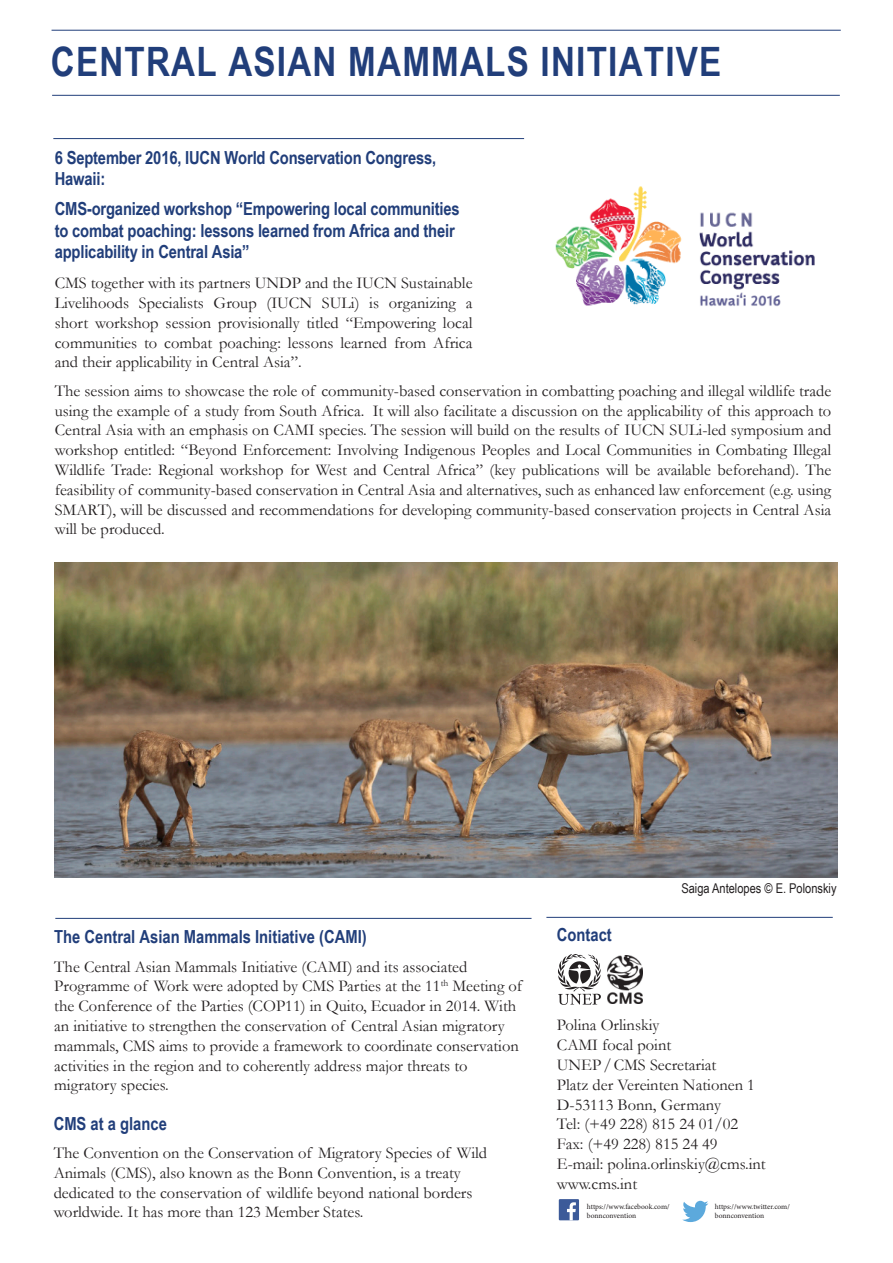
<style>
.page{position:relative;width:893px;height:1263px;background:#fff}
.page>*{position:absolute;margin:0;border:0;box-sizing:border-box;transform-origin:0 0}
.t1{font:700 40.5px "Arial Narrow";letter-spacing:.03em;color:#213e7a}
.t2{font:700 18px/21.6px "Arial Narrow";letter-spacing:-.01em;color:#213e7a}
.t3{font:16.5px/19.8px "Garamond";color:#231f20}
.t4{font:13.5px "Arial Narrow";color:#231f20}
.t5{font:7.5px/9px "Minion Pro";color:#231f20}
</style>
<div class="page">
<hr style="left:53px;top:138px;width:471px;height:1px;background:#213e7a">
<hr style="left:52px;top:30px;width:789px;height:1px;background:#213e7a">
<hr style="left:52px;top:95px;width:788px;height:1px;background:#213e7a">
<img style="left:555px;top:186px;width:260px;height:120px">
<hr style="left:546px;top:917px;width:287px;height:1px;background:#213e7a">
<img style="left:558px;top:955px;width:43px;height:49px">
<img style="left:607px;top:955px;width:35px;height:48px">
<hr style="left:55px;top:918px;width:476px;height:1px;background:#213e7a">
<svg style="left:682px;top:1201px;width:26px;height:21px"></svg>
<div style="left:559px;top:1199px;width:20px;height:21px;background:#3c5a99"></div>
<svg style="left:567px;top:1202px;width:9px;height:18px"></svg>
<img style="left:54px;top:562px;width:783px;height:316px">
<h1 class="t1" style="left:51px;top:31px;width:672px">CENTRAL ASIAN MAMMALS INITIATIVE</h1>
<p class="t2" style="left:55px;top:146px;width:383px">6 September 2016, IUCN World Conservation Congress,<br>Hawaii:</p>
<p class="t2" style="left:55px;top:197px;width:407px">CMS-organized workshop “Empowering local communities to combat poaching: lessons learned from Africa and their applicability in Central Asia”</p>
<p class="t3" style="left:55px;top:273px;width:419px;text-align:justify">CMS together with its partners UNDP and the IUCN Sustainable Livelihoods Specialists Group (IUCN SULi) is organizing a short workshop session provisionally titled “Empowering local communities to combat poaching: lessons learned from Africa and their applicability in Central Asia”.</p>
<p class="t3" style="left:55px;top:380px;width:778px;text-align:justify">The session aims to showcase the role of community-based conservation in combatting poaching and illegal wildlife trade using the example of a study from South Africa. It will also facilitate a discussion on the applicability of this approach to Central Asia with an emphasis on CAMI species. The session will build on the results of IUCN SULi-led symposium and workshop entitled: “Beyond Enforcement: Involving Indigenous Peoples and Local Communities in Combating Illegal Wildlife Trade: Regional workshop for West and Central Africa” (key publications will be available beforehand). The feasibility of community-based conservation in Central Asia and alternatives, such as enhanced law enforcement (e.g. using SMART), will be discussed and recommendations for developing community-based conservation projects in Central Asia will be produced.</p>
<p class="t2" style="left:54px;top:925px;width:314px">The Central Asian Mammals Initiative (CAMI)</p>
<p class="t3" style="left:54px;top:956px;width:470px">The Central Asian Mammals Initiative (CAMI) and its associated Programme of Work were adopted by CMS Parties at the 11<sup>th</sup> Meeting of the Conference of the Parties (COP11) in Quito, Ecuador in 2014. With an initiative to strengthen the conservation of Central Asian migratory mammals, CMS aims to provide a framework to coordinate conservation activities in the region and to coherently address major threats to migratory species.</p>
<p class="t2" style="left:54px;top:1112px;width:115px">CMS at a glance</p>
<p class="t3" style="left:54px;top:1142px;width:435px">The Convention on the Conservation of Migratory Species of Wild Animals (CMS), also known as the Bonn Convention, is a treaty dedicated to the conservation of wildlife beyond national borders worldwide. It has more than 123 Member States.</p>
<p class="t2" style="left:557px;top:923px;width:56px">Contact</p>
<p class="t4" style="left:681px;top:878px;width:157px">Saiga Antelopes © E. Polonskiy</p>
<p class="t3" style="left:557px;top:1015px;width:210px">Polina Orlinskiy<br>CAMI focal point<br>UNEP/CMS Secretariat<br>Platz der Vereinten Nationen 1<br>D-53113 Bonn, Germany<br>Tel: (+49 228) 815 24 01/02<br>Fax: (+49 228) 815 24 49<br>E-mail: polina.orlinskiy@cms.int www.cms.int</p>
<p class="t5" style="left:587px;top:1202px;width:84px">https://www.facebook.com/ bonnconvention</p>
<p class="t5" style="left:715px;top:1202px;width:76px">https://www.twitter.com/ bonnconvention</p>
</div>
